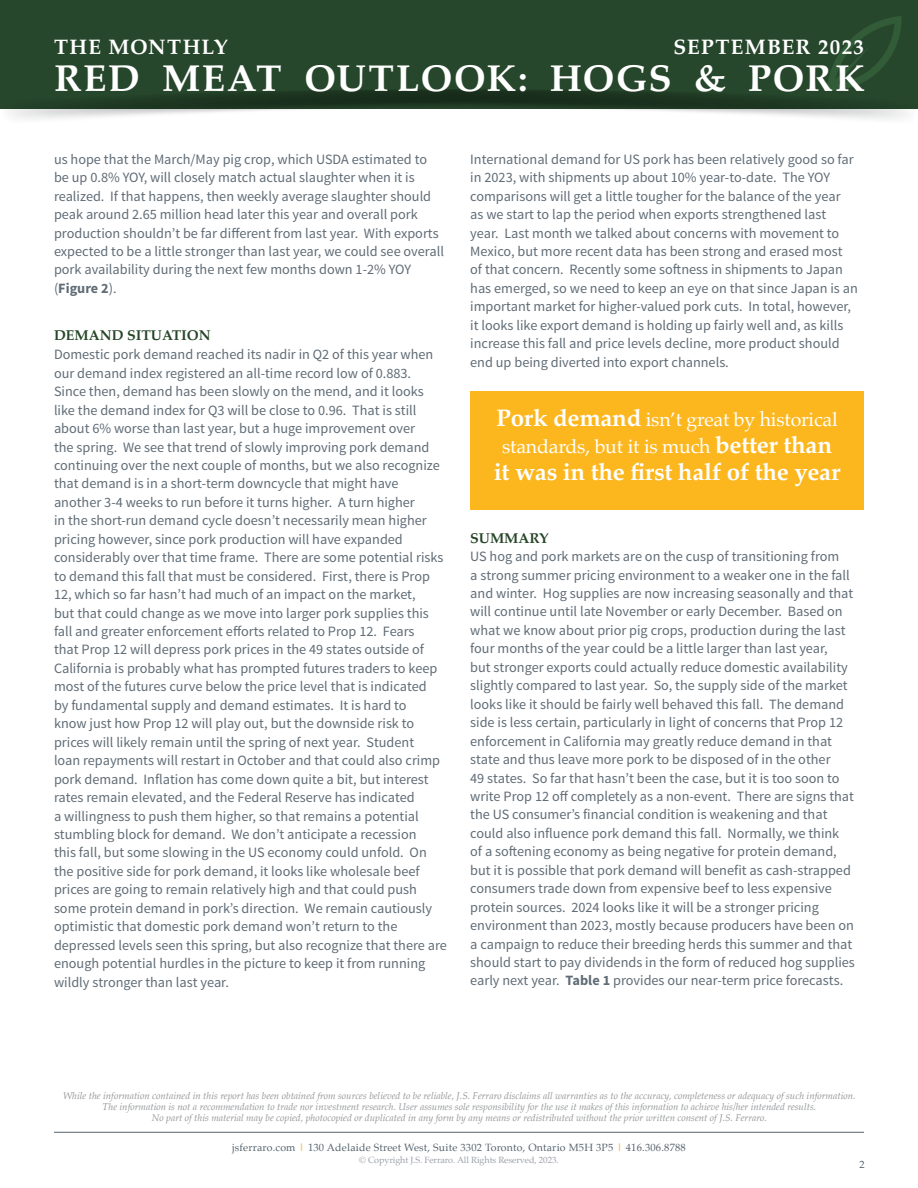
<style>
.page{position:relative;width:918px;height:1188px;background:#fff}
.page>*{position:absolute;margin:0;border:0;box-sizing:border-box;transform-origin:0 0}
.t1{font:700 37.5px "Palatino";letter-spacing:.035em;color:#fff}
.t2{font:700 24px "Palatino";letter-spacing:-.01em;color:#fff}
.t3{font:700 21px "Palatino";letter-spacing:.06em;color:#fff}
.t4{font:19.5px/27px "Palatino";letter-spacing:-.01em;color:#fff}
.HEADER_1{font:14.25px/18.5px "Source Sans Pro";color:#606c76}
.COPY{font:14.25px/18.5px "Source Sans Pro";color:#606c76}
.HEADER_1-2{font:700 14.25px "Palatino";color:#264628}
.t5{font:10.5px "Palatino";letter-spacing:.02em;color:#56636d}
.t6{font:italic 9.75px/11.2px "Palatino";color:#939598;text-align:center}
.t7{font:9px "Palatino";letter-spacing:-.01em;color:#9ba0a7}
.s1{font-weight:700}
.s2{font-weight:700;font-size:24px}
.s3{font-weight:700;color:#fdb71e}
</style>
<div class="page">
<div style="left:0;top:0;width:918px;height:108px;background:#27472c"></div>
<svg style="left:827px;top:16px;width:74px;height:73px"></svg>
<img style="left:0;top:89px;width:918px;height:30px">
<hr style="left:54px;top:1132px;width:810px;height:1px;background:#56636d">
<div style="left:470px;top:391px;width:394px;height:118px;background:#fdb71e"></div>
<p class="t3" style="left:54px;top:29px;width:175px">THE MONTHLY</p>
<p class="t3" style="left:674px;top:29px;width:192px">SEPTEMBER 2023</p>
<p class="t1" style="left:54px;top:46px;width:812px">RED MEAT OUTLOOK: HOGS &amp; PORK</p>
<p class="COPY" style="left:54px;top:150px;width:392px">us hope that the March/May pig crop, which USDA estimated to be up 0.8% YOY, will closely match actual slaughter when it is realized. If that happens, then weekly average slaughter should peak around 2.65 million head later this year and overall pork production shouldn’t be far different from last year. With exports expected to be a little stronger than last year, we could see overall pork availability during the next few months down 1-2% YOY (<span class="s1">Figure 2</span>).</p>
<p class="HEADER_1-2" style="left:54px;top:323px;width:158px">DEMAND SITUATION</p>
<p class="HEADER_1" style="left:54px;top:346px;width:395px">Domestic pork demand reached its nadir in Q2 of this year when our demand index registered an all-time record low of 0.883.<br>Since then, demand has been slowly on the mend, and it looks like the demand index for Q3 will be close to 0.96. That is still about 6% worse than last year, but a huge improvement over<br>the spring. We see that trend of slowly improving pork demand continuing over the next couple of months, but we also recognize that demand is in a short-term downcycle that might have another 3-4 weeks to run before it turns higher. A turn higher<br>in the short-run demand cycle doesn’t necessarily mean higher pricing however, since pork production will have expanded considerably over that time frame. There are some potential risks to demand this fall that must be considered. First, there is Prop 12, which so far hasn’t had much of an impact on the market,<br>but that could change as we move into larger pork supplies this fall and greater enforcement efforts related to Prop 12. Fears<br>that Prop 12 will depress pork prices in the 49 states outside of California is probably what has prompted futures traders to keep most of the futures curve below the price level that is indicated<br>by fundamental supply and demand estimates. It is hard to<br>know just how Prop 12 will play out, but the downside risk to prices will likely remain until the spring of next year. Student<br>loan repayments will restart in October and that could also crimp pork demand. Inflation has come down quite a bit, but interest rates remain elevated, and the Federal Reserve has indicated<br>a willingness to push them higher, so that remains a potential stumbling block for demand. We don’t anticipate a recession<br>this fall, but some slowing in the US economy could unfold. On the positive side for pork demand, it looks like wholesale beef prices are going to remain relatively high and that could push some protein demand in pork’s direction. We remain cautiously optimistic that domestic pork demand won’t return to the depressed levels seen this spring, but also recognize that there are enough potential hurdles in the picture to keep it from running wildly stronger than last year.</p>
<p class="HEADER_1" style="left:470px;top:150px;width:389px">International demand for US pork has been relatively good so far in 2023, with shipments up about 10% year-to-date. The YOY comparisons will get a little tougher for the balance of the year<br>as we start to lap the period when exports strengthened last year. Last month we talked about concerns with movement to Mexico, but more recent data has been strong and erased most of that concern. Recently some softness in shipments to Japan has emerged, so we need to keep an eye on that since Japan is an important market for higher-valued pork cuts. In total, however, it looks like export demand is holding up fairly well and, as kills increase this fall and price levels decline, more product should end up being diverted into export channels.</p>
<p class="t4" style="left:496px;top:406px;width:343px"><span class="s2">Pork demand</span> isn’t great by historical standards, but it is much <span class="s2">better than</span></p>
<p class="t2" style="left:494px;top:452px;width:348px">it was in the first half of the year</p>
<p class="HEADER_1-2" style="left:470px;top:526px;width:80px">SUMMARY</p>
<p class="COPY" style="left:470px;top:547px;width:386px">US hog and pork markets are on the cusp of transitioning from<br>a strong summer pricing environment to a weaker one in the fall and winter. Hog supplies are now increasing seasonally and that will continue until late November or early December. Based on what we know about prior pig crops, production during the last four months of the year could be a little larger than last year,<br>but stronger exports could actually reduce domestic availability slightly compared to last year. So, the supply side of the market looks like it should be fairly well behaved this fall. The demand side is less certain, particularly in light of concerns that Prop 12 enforcement in California may greatly reduce demand in that state and thus leave more pork to be disposed of in the other<br>49 states. So far that hasn’t been the case, but it is too soon to write Prop 12 off completely as a non-event. There are signs that the US consumer’s financial condition is weakening and that could also influence pork demand this fall. Normally, we think<br>of a softening economy as being negative for protein demand, but it is possible that pork demand will benefit as cash-strapped consumers trade down from expensive beef to less expensive protein sources. 2024 looks like it will be a stronger pricing environment than 2023, mostly because producers have been on a campaign to reduce their breeding herds this summer and that should start to pay dividends in the form of reduced hog supplies early next year. <span class="s1">Table 1</span> provides our near-term price forecasts.</p>
<p class="t6" style="left:63px;top:1089px;width:794px">While the information contained in this report has been obtained from sources believed to be reliable, J.S. Ferraro disclaims all warranties as to the accuracy, completeness or adequacy of such information.<br>The information is not a recommendation to trade nor investment research. User assumes sole responsibility for the use it makes of this information to achieve his/her intended results.<br>No part of this material may be copied, photocopied or duplicated in any form by any means or redistributed without the prior written consent of J.S. Ferraro.</p>
<p class="t5" style="left:232px;top:1138px;width:455px">jsferraro.com <span class="s3">|</span> 130 Adelaide Street West, Suite 3302 Toronto, Ontario M5H 3P5 <span class="s3">|</span> 416.306.8788</p>
<p class="t7" style="left:359px;top:1152px;width:201px">© Copyright J.S. Ferraro. All Rights Reserved, 2023.</p>
<p class="t5" style="left:860px;top:1155px;width:7px">2</p>
</div>
